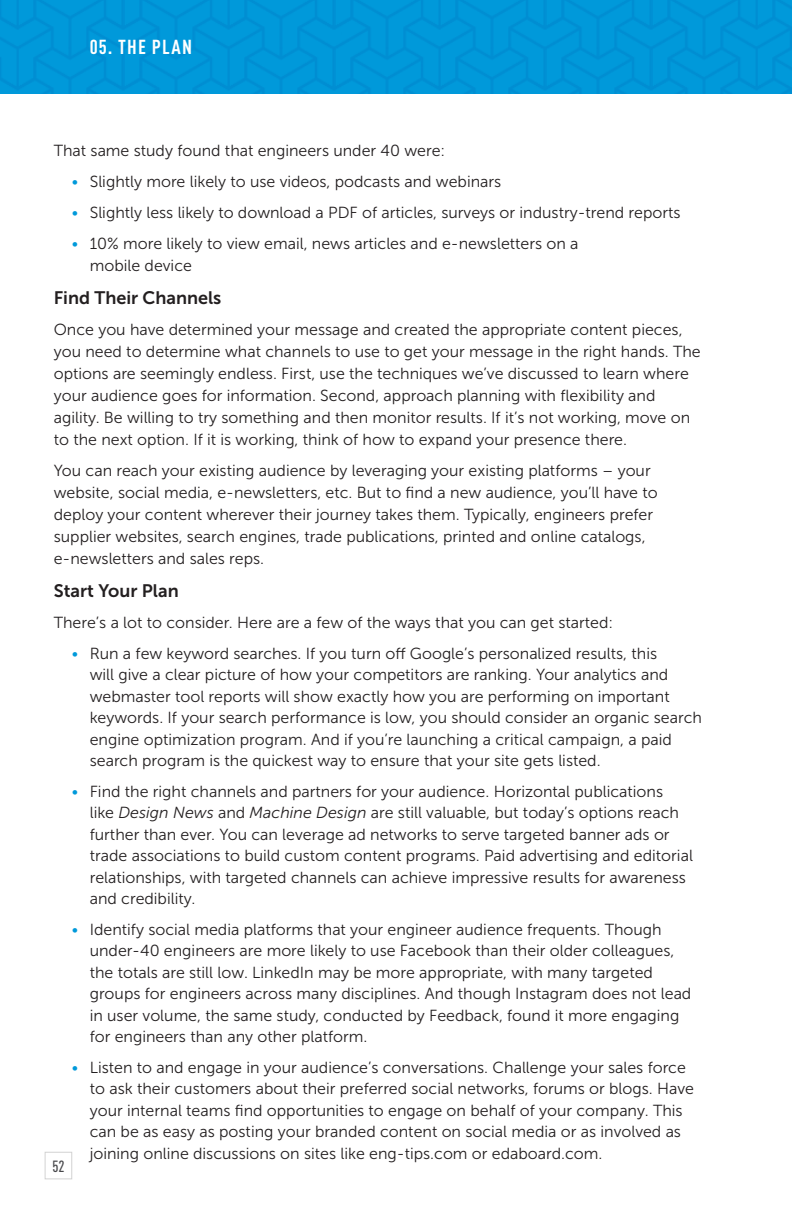
<style>
.page{position:relative;width:792px;height:1224px;background:#fff}
.page>*{position:absolute;margin:0;border:0;box-sizing:border-box;transform-origin:0 0}
.Section_Title{font:700 condensed 20px "DINOT";letter-spacing:.06em;color:#fff}
.Gray_Bold_Subheads{font:18px "Museo Sans 700";color:#231f20}
.Body_Copy{font:16px/21.6px "Museo Sans 300";color:#231f20}
.t1{font:500 condensed 16px "DINOT";color:#48484b}
.s1{color:#0099da}
.s2{font-style:italic}
</style>
<div class="page">
<img style="left:0;top:0;width:792px;height:94px">
<div style="left:45px;top:1152px;width:27px;height:27px;border:1px solid #d3d3d3"></div>
<p class="Section_Title" style="left:90px;top:35px;width:104px">05. THE PLAN</p>
<p class="Body_Copy" style="left:54px;top:140px;width:393px">That same study found that engineers under 40 were:</p>
<p class="Body_Copy" style="left:72px;top:171px;width:431px"><span class="s1">•</span> Slightly more likely to use videos, podcasts and webinars</p>
<p class="Body_Copy" style="left:72px;top:202px;width:610px"><span class="s1">•</span> Slightly less likely to download a PDF of articles, surveys or industry-trend reports</p>
<p class="Body_Copy" style="left:90px;top:233px;width:490px;text-indent:-18px"><span class="s1">•</span> 10% more likely to view email, news articles and e-newsletters on a mobile device</p>
<p class="Gray_Bold_Subheads" style="left:54px;top:288px;width:169px">Find Their Channels</p>
<p class="Body_Copy" style="left:54px;top:319px;width:649px">Once you have determined your message and created the appropriate content pieces, you need to determine what channels to use to get your message in the right hands. The options are seemingly endless. First, use the techniques we’ve discussed to learn where your audience goes for information. Second, approach planning with flexibility and agility. Be willing to try something and then monitor results. If it’s not working, move on to the next option. If it is working, think of how to expand your presence there.</p>
<p class="Body_Copy" style="left:54px;top:460px;width:605px">You can reach your existing audience by leveraging your existing platforms – your website, social media, e-newsletters, etc. But to find a new audience, you’ll have to deploy your content wherever their journey takes them. Typically, engineers prefer supplier websites, search engines, trade publications, printed and online catalogs, e-newsletters and sales reps.</p>
<p class="Gray_Bold_Subheads" style="left:54px;top:581px;width:126px">Start Your Plan</p>
<p class="Body_Copy" style="left:54px;top:612px;width:561px">There’s a lot to consider. Here are a few of the ways that you can get started:</p>
<p class="Body_Copy" style="left:90px;top:642px;width:614px;text-indent:-18px"><span class="s1">•</span> Run a few keyword searches. If you turn off Google’s personalized results, this<br>will give a clear picture of how your competitors are ranking. Your analytics and webmaster tool reports will show exactly how you are performing on important keywords. If your search performance is low, you should consider an organic search engine optimization program. And if you’re launching a critical campaign, a paid search program is the quickest way to ensure that your site gets listed.</p>
<p class="Body_Copy" style="left:90px;top:780px;width:605px;text-indent:-18px"><span class="s1">•</span> Find the right channels and partners for your audience. Horizontal publications<br>like <span class="s2">Design News</span> and <span class="s2">Machine Design</span> are still valuable, but today’s options reach further than ever. You can leverage ad networks to serve targeted banner ads or trade associations to build custom content programs. Paid advertising and editorial relationships, with targeted channels can achieve impressive results for awareness and credibility.</p>
<p class="Body_Copy" style="left:90px;top:918px;width:603px;text-indent:-18px"><span class="s1">•</span> Identify social media platforms that your engineer audience frequents. Though under-40 engineers are more likely to use Facebook than their older colleagues, the totals are still low. LinkedIn may be more appropriate, with many targeted groups for engineers across many disciplines. And though Instagram does not lead in user volume, the same study, conducted by Feedback, found it more engaging for engineers than any other platform.</p>
<p class="Body_Copy" style="left:90px;top:1056px;width:606px;text-indent:-18px"><span class="s1">•</span> Listen to and engage in your audience’s conversations. Challenge your sales force to ask their customers about their preferred social networks, forums or blogs. Have your internal teams find opportunities to engage on behalf of your company. This can be as easy as posting your branded content on social media or as involved as joining online discussions on sites like eng-tips.com or edaboard.com.</p>
<p class="t1" style="left:52px;top:1157px;width:14px">52</p>
</div>
